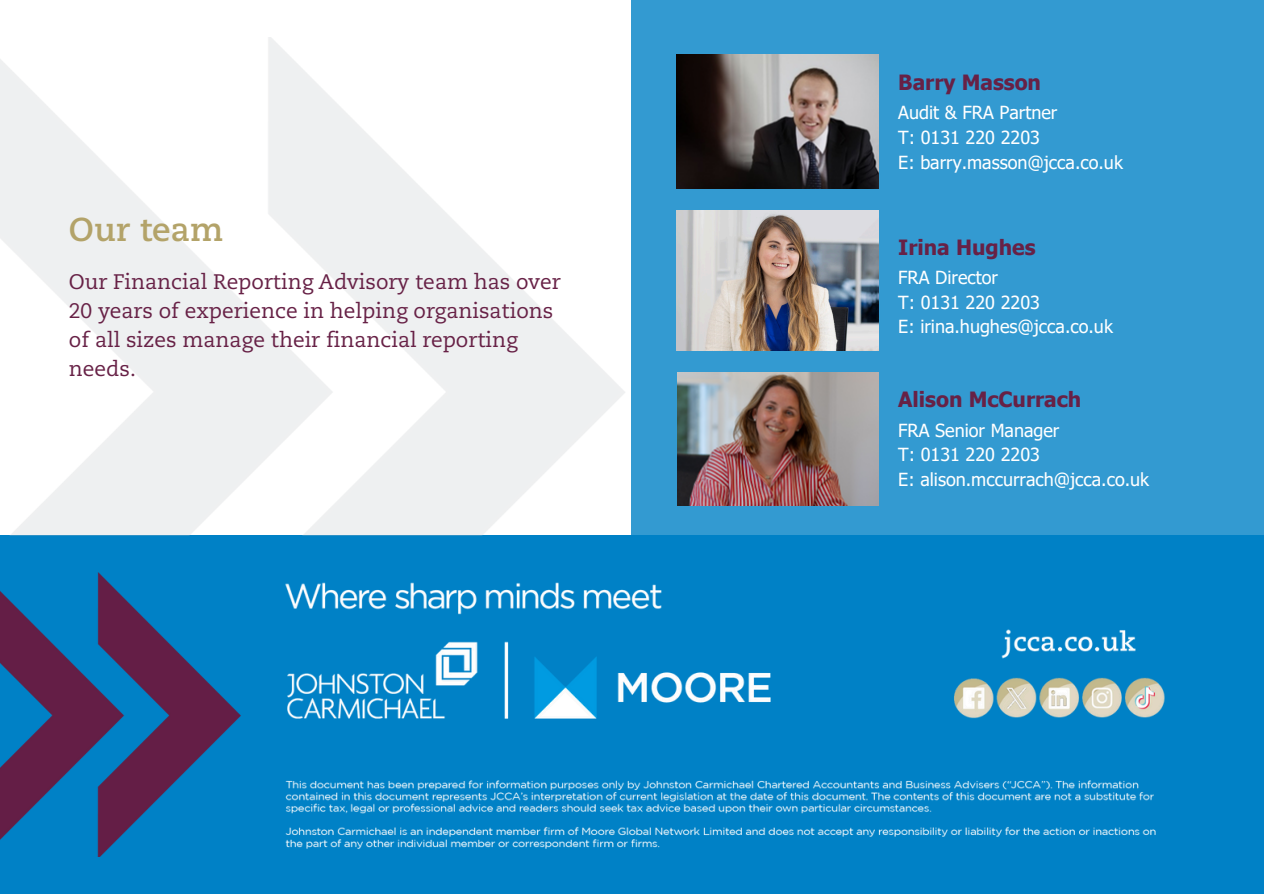
<style>
.page{position:relative;width:1264px;height:894px;background:#fff}
.page>*{position:absolute;margin:0;border:0;box-sizing:border-box;transform-origin:0 0}
.t1{font:700 33px "Caecilia LT Std";color:#b3a369}
.t2{font:21px/29.2px "Caecilia LT Std";color:#672146}
.t3{font:700 21px "Tahoma";color:#672146}
.t4{font:18px "Tahoma";color:#fff}
</style>
<div class="page">
<div style="left:0;top:535px;width:1263px;height:358px;background:#0081c6"></div>
<img style="left:285px;top:582px;width:880px;height:267px">
<img style="left:0;top:572px;width:241px;height:284px">
<div style="left:632px;top:0;width:631px;height:543px;background:#339ad1"></div>
<img style="left:676px;top:55px;width:202px;height:134px">
<img style="left:677px;top:372px;width:201px;height:133px">
<img style="left:0;top:37px;width:632px;height:498px">
<img style="left:676px;top:211px;width:202px;height:139px">
<p class="t1" style="left:69px;top:215px;width:156px">Our team</p>
<p class="t2" style="left:69px;top:268px;width:493px">Our Financial Reporting Advisory team has over 20 years of experience in helping organisations of all sizes manage their financial reporting needs.</p>
<p class="t3" style="left:898px;top:69px;width:144px">Barry Masson</p>
<p class="t4" style="left:898px;top:101px;width:161px">Audit &amp; FRA Partner</p>
<h1 class="t4" style="left:898px;top:126px;width:143px">T: 0131 220 2203</h1>
<h3 class="t4" style="left:898px;top:151px;width:226px">E: barry.masson@jcca.co.uk</h3>
<p class="t3" style="left:898px;top:233px;width:139px">Irina Hughes</p>
<p class="t4" style="left:898px;top:266px;width:101px">FRA Director</p>
<p class="t4" style="left:898px;top:290px;width:143px">T: 0131 220 2203</p>
<h2 class="t4" style="left:898px;top:315px;width:216px">E: irina.hughes@jcca.co.uk</h2>
<p class="t3" style="left:898px;top:386px;width:184px">Alison McCurrach</p>
<p class="t4" style="left:898px;top:418px;width:163px">FRA Senior Manager</p>
<p class="t4" style="left:898px;top:443px;width:143px">T: 0131 220 2203</p>
<h2 class="t4" style="left:898px;top:468px;width:252px">E: alison.mccurrach@jcca.co.uk</h2>
</div>
